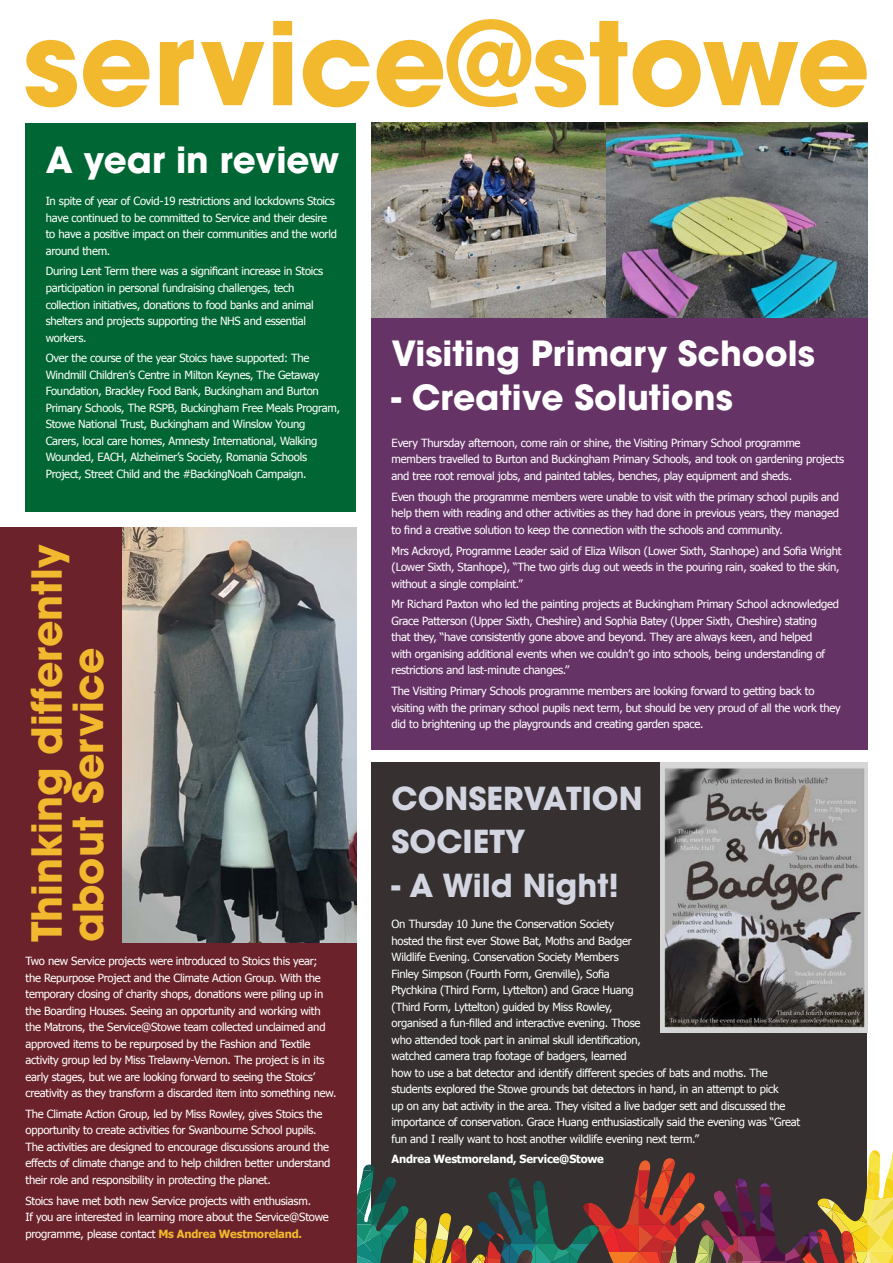
<style>
.page{position:relative;width:893px;height:1263px;background:#fff}
.page>*{position:absolute;margin:0;border:0;box-sizing:border-box;transform-origin:0 0}
.t1{font:700 41.1px/41.1px "Avant Garde";color:#f2b92e}
.t2{font:700 35.7px "Avant Garde";color:#fff}
.t3{font:700 34.5px "Avant Garde";color:#fff}
.t4{font:700 31.5px/43.5px "Avant Garde";color:#d3d5e1}
.t5{font:11.25px/16.5px "Tahoma";letter-spacing:-.02em;color:#fff}
.t6{font:700 11.25px "Tahoma";letter-spacing:-.02em;color:#fff}
.s1{font-weight:700;color:#f2b92e}
</style>
<div class="page">
<div style="left:371px;top:762px;width:496px;height:501px;background:#363030"></div>
<svg style="left:356px;top:1146px;width:537px;height:117px"></svg>
<svg style="left:26px;top:19px;width:841px;height:88px"></svg>
<div style="left:0;top:528px;width:356px;height:735px;background:#6b222b"></div>
<div style="left:26px;top:123px;width:330px;height:389px;background:#063"></div>
<div style="left:371px;top:317px;width:496px;height:433px;background:#636"></div>
<img style="left:371px;top:123px;width:235px;height:194px">
<img style="left:606px;top:123px;width:261px;height:194px">
<img style="left:122px;top:528px;width:234px;height:414px">
<img style="left:660px;top:762px;width:207px;height:270px">
<p class="t2" style="left:46px;top:137px;width:295px">A year in review</p>
<p class="t5" style="left:46px;top:192px;width:293px">In spite of year of Covid-19 restrictions and lockdowns Stoics have continued to be committed to Service and their desire to have a positive impact on their communities and the world around them.</p>
<p class="t5" style="left:46px;top:263px;width:279px">During Lent Term there was a significant increase in Stoics participation in personal fundraising challenges, tech collection initiatives, donations to food banks and animal shelters and projects supporting the NHS and essential workers.</p>
<p class="t5" style="left:46px;top:349px;width:296px">Over the course of the year Stoics have supported: The Windmill Children’s Centre in Milton Keynes, The Getaway Foundation, Brackley Food Bank, Buckingham and Burton Primary Schools, The RSPB, Buckingham Free Meals Program, Stowe National Trust, Buckingham and Winslow Young Carers, local care homes, Amnesty International, Walking Wounded, EACH, Alzheimer’s Society, Romania Schools Project, Street Child and the #BackingNoah Campaign.</p>
<p class="t1" style="left:26px;top:942px;width:399px;rotate:-90deg">Thinking differently about Service</p>
<p class="t5" style="left:26px;top:952px;width:313px">Two new Service projects were introduced to Stoics this year;<br>the Repurpose Project and the Climate Action Group. With the temporary closing of charity shops, donations were piling up in the Boarding Houses. Seeing an opportunity and working with the Matrons, the Service@Stowe team collected unclaimed and approved items to be repurposed by the Fashion and Textile activity group led by Miss Trelawny-Vernon. The project is in its early stages, but we are looking forward to seeing the Stoics’ creativity as they transform a discarded item into something new.</p>
<p class="t5" style="left:26px;top:1105px;width:306px">The Climate Action Group, led by Miss Rowley, gives Stoics the opportunity to create activities for Swanbourne School pupils.<br>The activities are designed to encourage discussions around the effects of climate change and to help children better understand their role and responsibility in protecting the planet.</p>
<p class="t5" style="left:26px;top:1192px;width:305px">Stoics have met both new Service projects with enthusiasm.<br>If you are interested in learning more about the Service@Stowe programme, please contact <span class="s1">Ms Andrea Westmoreland.</span></p>
<p class="t3" style="left:392px;top:331px;width:425px">Visiting Primary Schools</p>
<p class="t3" style="left:392px;top:375px;width:343px">- Creative Solutions</p>
<p class="t5" style="left:392px;top:434px;width:454px">Every Thursday afternoon, come rain or shine, the Visiting Primary School programme members travelled to Burton and Buckingham Primary Schools, and took on gardening projects and tree root removal jobs, and painted tables, benches, play equipment and sheds.</p>
<p class="t5" style="left:392px;top:488px;width:449px;text-align:justify">Even though the programme members were unable to visit with the primary school pupils and help them with reading and other activities as they had done in previous years, they managed to find a creative solution to keep the connection with the schools and community.</p>
<p class="t5" style="left:392px;top:542px;width:452px">Mrs Ackroyd, Programme Leader said of Eliza Wilson (Lower Sixth, Stanhope) and Sofia Wright (Lower Sixth, Stanhope), “The two girls dug out weeds in the pouring rain, soaked to the skin, without a single complaint.”</p>
<p class="t5" style="left:392px;top:595px;width:449px">Mr Richard Paxton who led the painting projects at Buckingham Primary School acknowledged Grace Patterson (Upper Sixth, Cheshire) and Sophia Batey (Upper Sixth, Cheshire) stating<br>that they, “have consistently gone above and beyond. They are always keen, and helped<br>with organising additional events when we couldn’t go into schools, being understanding of restrictions and last-minute changes.”</p>
<p class="t5" style="left:392px;top:682px;width:451px">The Visiting Primary Schools programme members are looking forward to getting back to visiting with the primary school pupils next term, but should be very proud of all the work they did to brightening up the playgrounds and creating garden space.</p>
<p class="t4" style="left:392px;top:776px;width:253px">CONSERVATION<br>SOCIETY</p>
<p class="t4" style="left:392px;top:863px;width:229px">- A Wild Night!</p>
<p class="t5" style="left:392px;top:915px;width:410px">On Thursday 10 June the Conservation Society<br>hosted the first ever Stowe Bat, Moths and Badger<br>Wildlife Evening. Conservation Society Members<br>Finley Simpson (Fourth Form, Grenville), Sofia<br>Ptychkina (Third Form, Lyttelton) and Grace Huang<br>(Third Form, Lyttelton) guided by Miss Rowley,<br>organised a fun-filled and interactive evening. Those<br>who attended took part in animal skull identification,<br>watched camera trap footage of badgers, learned<br>how to use a bat detector and identify different species of bats and moths. The students explored the Stowe grounds bat detectors in hand, in an attempt to pick<br>up on any bat activity in the area. They visited a live badger sett and discussed the importance of conservation. Grace Huang enthusiastically said the evening was “Great fun and I really want to host another wildlife evening next term.”</p>
<p class="t6" style="left:392px;top:1151px;width:214px">Andrea Westmoreland, Service@Stowe</p>
</div>
